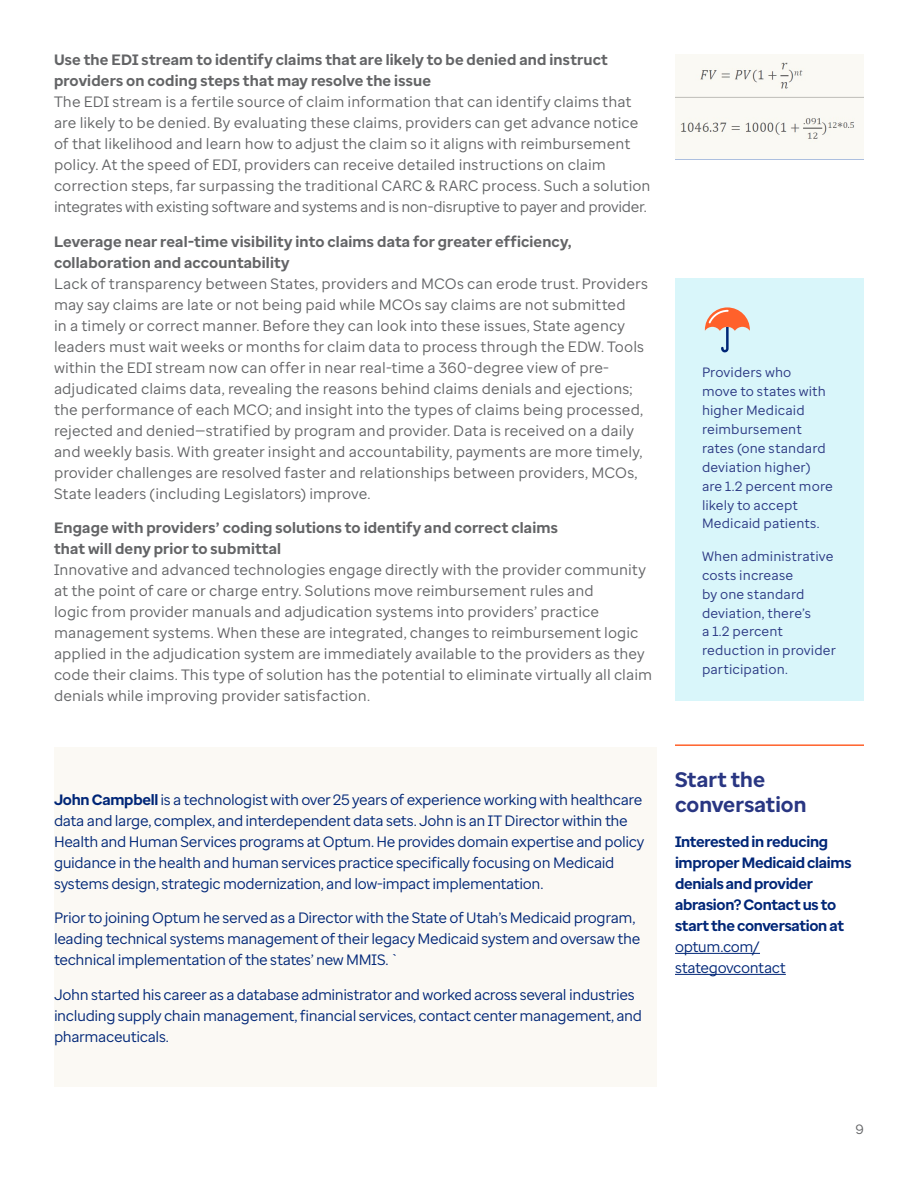
<style>
.page{position:relative;width:918px;height:1188px;background:#fff}
.page>*{position:absolute;margin:0;border:0;box-sizing:border-box;transform-origin:0 0}
.t1{font:700 21px/25.2px "Optum Sans";letter-spacing:.005em;color:#293682}
.t2{font:15px/21px "Optum Sans";letter-spacing:.005em;color:#636466}
.t3{font:15px/21px "Optum Sans";letter-spacing:-.025em;color:#002677}
.t4{font:700 15px/21px "Optum Sans";letter-spacing:.01em;color:#636466}
.t5{font:700 15px/21px "Optum Sans";letter-spacing:-.02em;color:#002677}
.t6{font:13.5px/18.9px "Optum Sans";letter-spacing:.01em;color:#293682}
.t7{font:13.5px "Optum Sans";color:#636466}
.s1{font-weight:700}
</style>
<div class="page">
<div style="left:54px;top:747px;width:603px;height:339px;background:#fbf9f4"></div>
<div style="left:675px;top:279px;width:189px;height:422px;background:#d9f6fa"></div>
<svg style="left:705px;top:307px;width:45px;height:46px"></svg>
<svg style="left:675px;top:54px;width:189px;height:105px"></svg>
<hr style="left:675px;top:744px;width:189px;height:2px;background:#ff612b">
<hr style="left:675px;top:953px;width:85px;height:1px;background:#002677">
<hr style="left:675px;top:974px;width:111px;height:1px;background:#002677">
<p class="t4" style="left:54px;top:50px;width:555px">Use the EDI stream to identify claims that are likely to be denied and instruct providers on coding steps that may resolve the issue</p>
<p class="t2" style="left:54px;top:92px;width:598px">The EDI stream is a fertile source of claim information that can identify claims that are likely to be denied. By evaluating these claims, providers can get advance notice of that likelihood and learn how to adjust the claim so it aligns with reimbursement policy. At the speed of EDI, providers can receive detailed instructions on claim correction steps, far surpassing the traditional CARC &amp; RARC process. Such a solution integrates with existing software and systems and is non-disruptive to payer and provider.</p>
<p class="t4" style="left:54px;top:231px;width:519px">Leverage near real-time visibility into claims data for greater efficiency, collaboration and accountability</p>
<p class="t2" style="left:54px;top:273px;width:596px">Lack of transparency between States, providers and MCOs can erode trust. Providers may say claims are late or not being paid while MCOs say claims are not submitted<br>in a timely or correct manner. Before they can look into these issues, State agency leaders must wait weeks or months for claim data to process through the EDW. Tools within the EDI stream now can offer in near real-time a 360-degree view of pre&shy;adjudicated claims data, revealing the reasons behind claims denials and ejections; the performance of each MCO; and insight into the types of claims being processed, rejected and denied—stratified by program and provider. Data is received on a daily and weekly basis. With greater insight and accountability, payments are more timely, provider challenges are resolved faster and relationships between providers, MCOs, State leaders (including Legislators) improve.</p>
<p class="t4" style="left:54px;top:518px;width:506px">Engage with providers’ coding solutions to identify and correct claims that will deny prior to submittal</p>
<p class="t2" style="left:54px;top:560px;width:600px">Innovative and advanced technologies engage directly with the provider community at the point of care or charge entry. Solutions move reimbursement rules and<br>logic from provider manuals and adjudication systems into providers’ practice management systems. When these are integrated, changes to reimbursement logic applied in the adjudication system are immediately available to the providers as they code their claims. This type of solution has the potential to eliminate virtually all claim denials while improving provider satisfaction.</p>
<p class="t6" style="left:702px;top:363px;width:132px">Providers who<br>move to states with higher Medicaid reimbursement rates (one standard deviation higher) are 1.2 percent more likely to accept<br>Medicaid patients.</p>
<p class="t6" style="left:702px;top:546px;width:135px">When administrative costs increase<br>by one standard deviation, there’s<br>a 1.2 percent reduction in provider participation.</p>
<p class="t3" style="left:54px;top:789px;width:592px"><span class="s1">John Campbell</span> is a technologist with over 25 years of experience working with healthcare data and large, complex, and interdependent data sets. John is an IT Director within the Health and Human Services programs at Optum. He provides domain expertise and policy guidance in the health and human services practice specifically focusing on Medicaid systems design, strategic modernization, and low-impact implementation.</p>
<p class="t3" style="left:54px;top:908px;width:588px">Prior to joining Optum he served as a Director with the State of Utah’s Medicaid program, leading technical systems management of their legacy Medicaid system and oversaw the technical implementation of the states’ new MMIS. `</p>
<p class="t3" style="left:54px;top:984px;width:590px">John started his career as a database administrator and worked across several industries including supply chain management, financial services, contact center management, and pharmaceuticals.</p>
<h1 class="t1" style="left:675px;top:767px;width:133px">Start the conversation</h1>
<p class="t5" style="left:675px;top:831px;width:178px">Interested in reducing improper Medicaid claims denials and provider abrasion? Contact us to start the conversation at</p>
<p class="t3" style="left:675px;top:936px;width:112px">optum.com/ stategovcontact</p>
<p class="t7" style="left:856px;top:1120px;width:10px">9</p>
</div>
